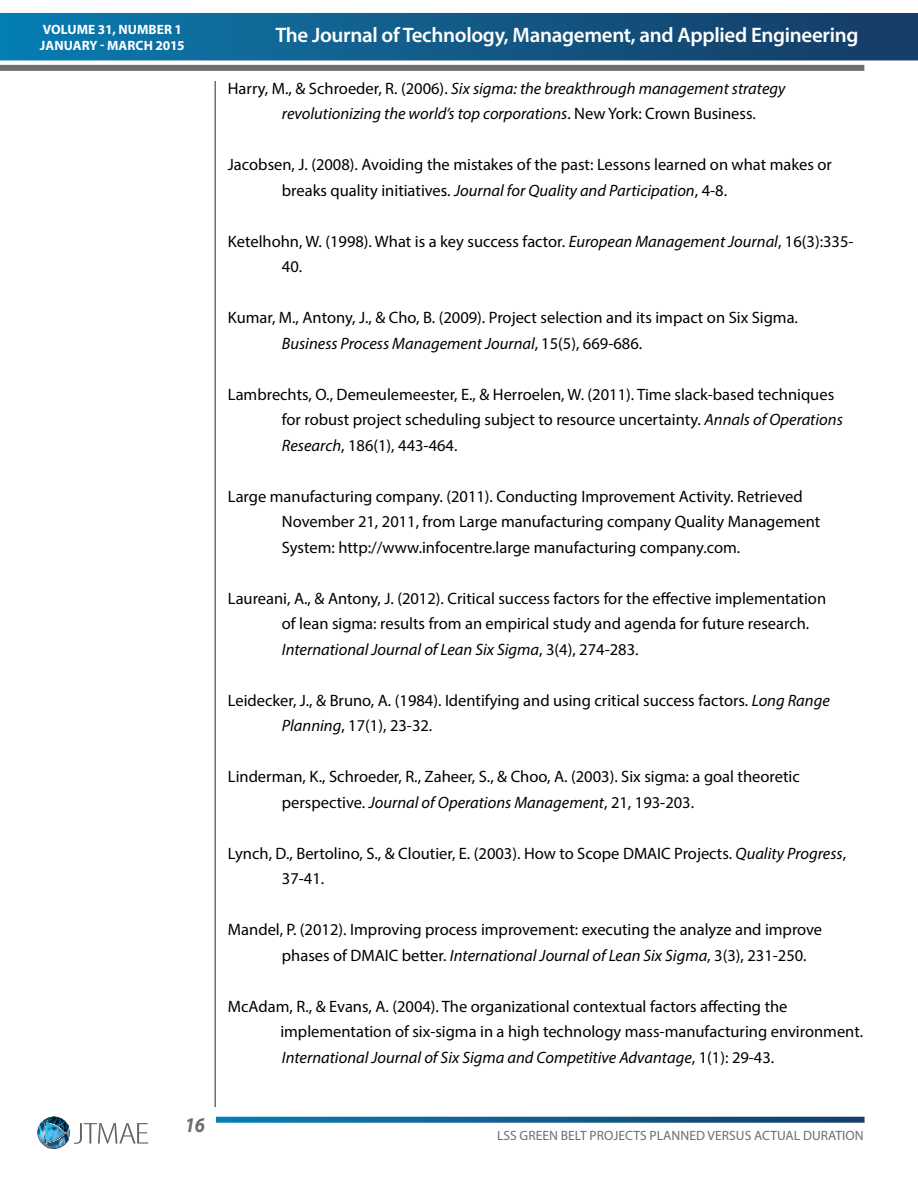
<style>
.page{position:relative;width:918px;height:1188px;background:#fff}
.page>*{position:absolute;margin:0;border:0;box-sizing:border-box;transform-origin:0 0}
.t1{font:600 21px "Myriad Pro";letter-spacing:-.015em;color:#fff}
.t2{font:italic 700 21px "Myriad Pro";color:#6d6e71;scale:.9 1}
.t3{font:16.5px/25.5px "Myriad Pro";color:#000}
.t4{font:italic 16.5px/25.5px "Myriad Pro";color:#000}
.t5{font:13.5px "Myriad Pro";letter-spacing:.005em;color:#6d6e71}
.t6{font:700 13.5px/16.5px "Myriad Pro";letter-spacing:.005em;color:#fff}
.s1{font-style:normal}
.s2{font-style:italic}
</style>
<div class="page">
<div style="left:0;top:65px;width:864px;height:6px;background:#6d6e71"></div>
<svg style="left:216px;top:1117px;width:649px;height:6px;background:#1b6591"></svg>
<svg style="left:0;top:13px;width:918px;height:47px;background:#105a89"></svg>
<hr style="left:214px;top:81px;width:2px;height:1026px;background:#6d6e71">
<svg style="left:38px;top:1117px;width:110px;height:32px"></svg>
<p class="t6" style="left:40px;top:21px;width:146px">VOLUME 31, NUMBER 1<br>JANUARY - MARCH 2015</p>
<p class="t2" style="left:185px;top:1112px;width:24px">16</p>
<p class="t1" style="left:275px;top:21px;width:585px">The Journal of Technology, Management, and Applied Engineering</p>
<p class="t4" style="left:282px;top:75px;width:505px;text-indent:-54px"><span class="s1">Harry, M., &amp; Schroeder, R. (2006).</span> Six sigma: the breakthrough management strategy revolutionizing the world’s top corporations<span class="s1">. New York: Crown Business.</span></p>
<p class="t3" style="left:282px;top:152px;width:552px;text-indent:-54px">Jacobsen, J. (2008). Avoiding the mistakes of the past: Lessons learned on what makes or breaks quality initiatives. <span class="s2">Journal for Quality and Participation</span>, 4-8.</p>
<p class="t3" style="left:282px;top:228px;width:573px;text-indent:-54px">Ketelhohn, W. (1998). What is a key success factor. <span class="s2">European Management Journal</span>, 16(3):335-<br>40.</p>
<p class="t3" style="left:282px;top:305px;width:518px;text-indent:-54px">Kumar, M., Antony, J., &amp; Cho, B. (2009). Project selection and its impact on Six Sigma.<br><span class="s2">Business Process Management Journal</span>, 15(5), 669-686.</p>
<p class="t3" style="left:282px;top:381px;width:562px;text-indent:-54px">Lambrechts, O., Demeulemeester, E., &amp; Herroelen, W. (2011). Time slack-based techniques for robust project scheduling subject to resource uncertainty. <span class="s2">Annals of Operations<br>Research</span>, 186(1), 443-464.</p>
<p class="t3" style="left:282px;top:483px;width:540px;text-indent:-54px">Large manufacturing company. (2011). Conducting I mprovement Activity. Retrieved<br>November 21, 2011, from Large manufacturing company Quality Management<br>System: http://www.infocentre.large manufacturing company.com.</p>
<p class="t3" style="left:282px;top:585px;width:546px;text-indent:-54px">Laureani, A., &amp; Antony, J. (2012). Critical success factors for the effective implementation of lean sigma: results from an empirical study and agenda for future research.<br><span class="s2">International Journal of Lean Six Sigma</span>, 3(4), 274-283.</p>
<p class="t3" style="left:282px;top:687px;width:549px;text-indent:-54px">Leidecker, J., &amp; Bruno, A. (1984). Identifying and using critical success factors. <span class="s2">Long Range<br>Planning</span>, 17(1), 23-32.</p>
<p class="t3" style="left:282px;top:764px;width:519px;text-indent:-54px">Linderman, K., Schroeder, R., Zaheer, S., &amp; Choo, A. (2003). Six sigma: a goal theoretic perspective. <span class="s2">Journal of Operations Management</span>, 21, 193-203.</p>
<p class="t3" style="left:282px;top:840px;width:566px;text-indent:-54px">Lynch, D., Bertolino, S., &amp; Cloutier, E. (2003). How to Scope DMAIC Projects. <span class="s2">Quality Progress</span>,<br>37-41.</p>
<p class="t3" style="left:282px;top:917px;width:542px;text-indent:-54px">Mandel, P. (2012). I mproving process improvement: executing the analyze and improve phases of DMAIC better. <span class="s2">International Journal of Lean Six Sigma</span>, 3(3), 231-250.</p>
<p class="t3" style="left:280px;top:993px;width:584px;text-indent:-52px">McAdam, R., &amp; Evans, A. (2004). The organizational contextual factors affecting the implementation of six-sigma in a high technology mass-manufacturing environment.<br><span class="s2">International Journal of Six Sigma and Competitive Advantage</span>, 1(1): 29-43.</p>
<p class="t5" style="left:497px;top:1127px;width:368px">LSS Green Belt Projects Planned versus Actual Duration</p>
</div>
